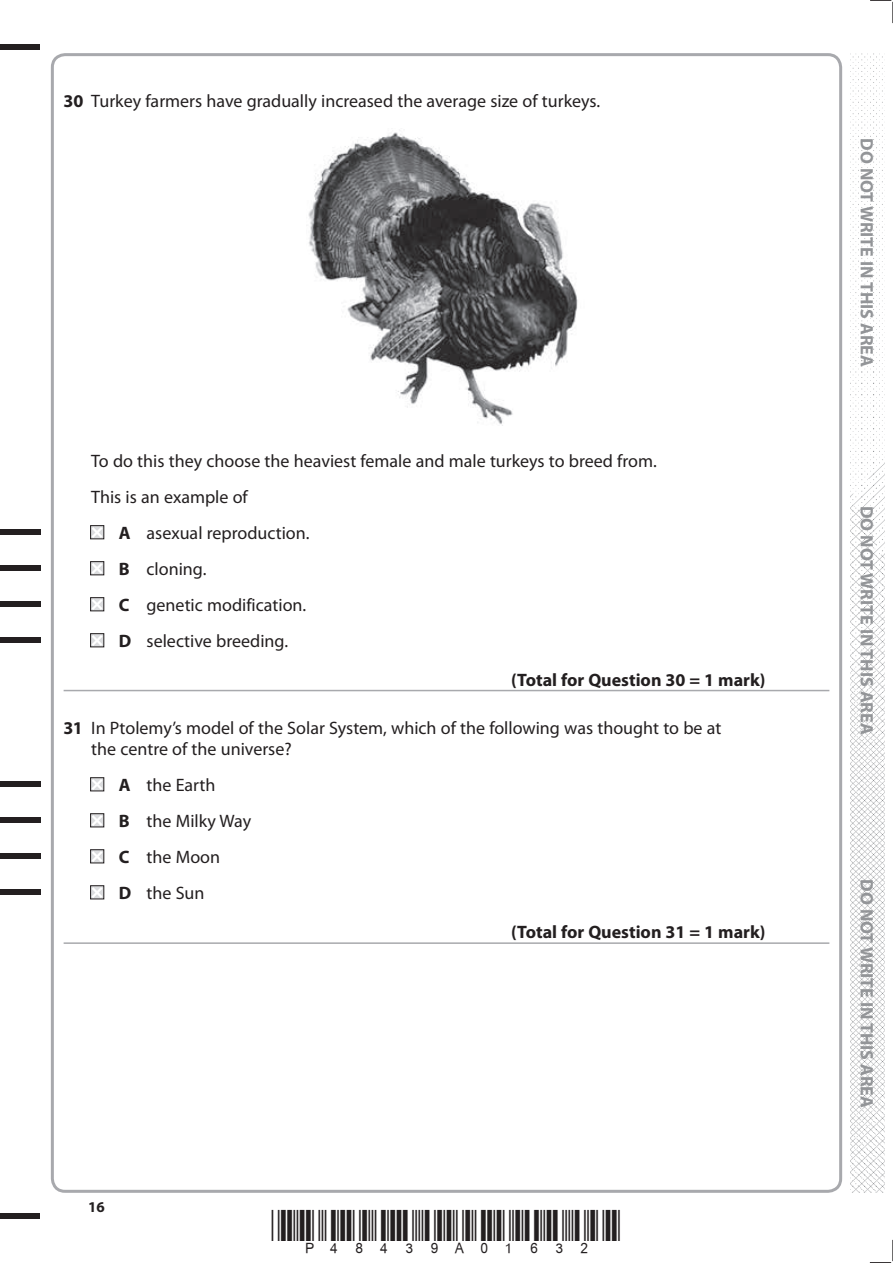
<style>
.page{position:relative;width:893px;height:1263px;background:#fff}
.page>*{position:absolute;margin:0;border:0;box-sizing:border-box;transform-origin:0 0}
.t1{font:39px "Bar Code 39 c HR";color:#231f20}
.t2{font:18px/36px "Myriad Pro";color:#231f20}
.t3{font:700 18px "Myriad Pro";color:#939598}
.t4{font:700 18px "Myriad Pro";color:#231f20}
.t5{font:700 15px "Myriad Pro";color:#231f20}
.s1{font-weight:700}
</style>
<div class="page">
<div style="left:0;top:44px;width:40px;height:5px;background:#231f20"></div>
<div style="left:0;top:1214px;width:40px;height:5px;background:#231f20"></div>
<svg style="left:869px;top:1240px;width:24px;height:23px"></svg>
<svg style="left:870px;top:0;width:23px;height:23px"></svg>
<img style="left:850px;top:53px;width:34px;height:1140px">
<hr style="left:64px;top:690px;width:765px;height:1px;background:#a8a9ad">
<hr style="left:64px;top:942px;width:765px;height:2px;background:#a8a9ad">
<img style="left:308px;top:132px;width:270px;height:294px">
<div style="left:0;top:529px;width:40px;height:6px;background:#231f20"></div>
<div style="left:0;top:565px;width:40px;height:6px;background:#231f20"></div>
<div style="left:0;top:601px;width:40px;height:6px;background:#231f20"></div>
<div style="left:0;top:637px;width:40px;height:6px;background:#231f20"></div>
<svg style="left:90px;top:525px;width:15px;height:15px"></svg>
<svg style="left:90px;top:561px;width:15px;height:15px"></svg>
<svg style="left:90px;top:597px;width:15px;height:15px"></svg>
<svg style="left:90px;top:633px;width:15px;height:15px"></svg>
<div style="left:0;top:781px;width:40px;height:6px;background:#231f20"></div>
<div style="left:0;top:817px;width:40px;height:6px;background:#231f20"></div>
<div style="left:0;top:853px;width:40px;height:6px;background:#231f20"></div>
<div style="left:0;top:889px;width:40px;height:6px;background:#231f20"></div>
<svg style="left:90px;top:777px;width:15px;height:15px"></svg>
<svg style="left:90px;top:813px;width:15px;height:15px"></svg>
<svg style="left:90px;top:849px;width:15px;height:15px"></svg>
<svg style="left:90px;top:885px;width:15px;height:15px"></svg>
<p class="t2" style="left:64px;top:84px;width:538px"><span class="s1">30</span> Turkey farmers have gradually increased the average size of turkeys.</p>
<p class="t2" style="left:91px;top:444px;width:567px">To do this they choose the heaviest female and male turkeys to breed from.</p>
<p class="t2" style="left:91px;top:480px;width:158px">This is an example of</p>
<p class="t2" style="left:119px;top:516px;width:192px"><span class="s1">A</span> asexual reproduction.</p>
<p class="t2" style="left:119px;top:552px;width:89px"><span class="s1">B</span> cloning.</p>
<p class="t2" style="left:119px;top:588px;width:189px"><span class="s1">C</span> genetic modification.</p>
<p class="t2" style="left:119px;top:624px;width:171px"><span class="s1">D</span> selective breeding.</p>
<p class="t4" style="left:511px;top:673px;width:256px">(Total for Question 30 = 1 mark)</p>
<p class="t2" style="left:91px;top:719px;width:631px;line-height:21px;text-indent:-28px"><span class="s1">31</span> In Ptolemy’s model of the Solar System, which of the following was thought to be at the centre of the universe?</p>
<p class="t2" style="left:119px;top:768px;width:134px"><span class="s1">A</span> the Earth<br><span class="s1">B</span> the Milky Way<br><span class="s1">C</span> the Moon<br><span class="s1">D</span> the Sun</p>
<p class="t4" style="left:511px;top:925px;width:256px">(Total for Question 31 = 1 mark)</p>
<p class="t5" style="left:88px;top:1201px;width:18px">16</p>
<h1 class="t1" style="left:322px;top:1202px;width:101px">✔ ✔✓</h1>
<p class="t3" style="left:873px;top:138px;width:230px;rotate:90deg">DO NOT WRITE IN THIS AREA</p>
<p class="t3" style="left:873px;top:506px;width:230px;rotate:90deg">DO NOT WRITE IN THIS AREA</p>
<p class="t3" style="left:873px;top:879px;width:230px;rotate:90deg">DO NOT WRITE IN THIS AREA</p>
</div>
